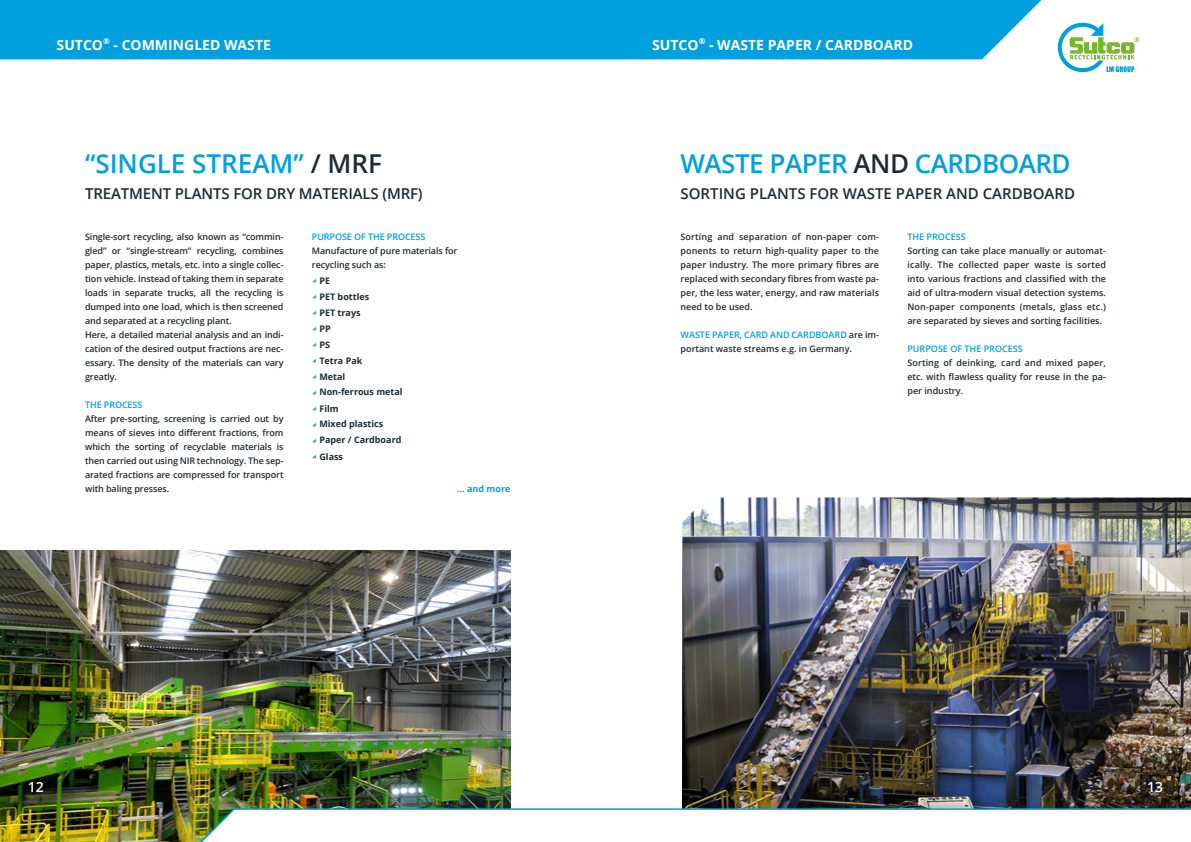
<style>
.page{position:relative;width:1191px;height:842px;background:#fff}
.page>*{position:absolute;margin:0;border:0;box-sizing:border-box;transform-origin:0 0}
.t1{font:600 26px "Open Sans";letter-spacing:-.02em;color:#00a0de}
.t2{font:600 26px "Open Sans";color:#00a0de}
.t3{font:600 15px "Open Sans";color:#1e2b33}
.t4{font:700 14px "Open Sans";color:#fff}
.t5{font:600 14px "Open Sans";color:#fff}
.t6{font:600 9px/14px "Open Sans";letter-spacing:-.01em;color:#1e2b33;text-align:justify}
.t7{font:700 9px/16px "Open Sans";color:#1e2b33}
.t8{font:600 9px "Open Sans";letter-spacing:-.005em;color:#00a0de}
.t9{font:700 9px "Open Sans";color:#00a0de}
.s1{color:#1e2b33}
.s2{font-family:"Sutco Aufzaehlung";font-weight:400;color:#00a0de}
.s3{color:#00a0de}
</style>
<div class="page">
<img style="left:682px;top:497px;width:509px;height:310px">
<img style="left:0;top:550px;width:510px;height:292px">
<div style="left:0;top:0;width:1041px;height:59px;background:#00a0de"></div>
<svg style="left:1057px;top:23px;width:82px;height:49px"></svg>
<svg style="left:169px;top:807px;width:1022px;height:35px"></svg>
<svg style="left:682px;top:497px;width:30px;height:49px"></svg>
<h3 class="t4" style="left:57px;top:35px;width:216px">SUTCO<sup>®</sup> - COMMINGLED WASTE</h3>
<h3 class="t4" style="left:652px;top:35px;width:262px">SUTCO<sup>®</sup> - WASTE PAPER / CARDBOARD</h3>
<h1 class="t2" style="left:85px;top:146px;width:298px">“SINGLE STREAM” <span class="s1">/ MRF</span></h1>
<h2 class="t3" style="left:85px;top:183px;width:339px">TREATMENT PLANTS FOR DRY MATERIALS (MRF)</h2>
<p class="t6" style="left:85px;top:229px;width:200px;text-align:left">Single-sort recycling, also known as “commin&shy;gled” or “single-stream” recycling, combines paper, plastics, metals, etc. into a single collec&shy;tion vehicle. Instead of taking them in separate loads in separate trucks, all the recycling is dumped into one load, which is then screened and separated at a recycling plant.<br>Here, a detailed material analysis and an indi&shy;cation of the desired output fractions are nec&shy;essary. The density of the materials can vary greatly.</p>
<p class="t8" style="left:85px;top:398px;width:59px">THE PROCESS</p>
<p class="t6" style="left:85px;top:411px;width:200px">After pre-sorting, screening is carried out by means of sieves into different fractions, from which the sorting of recyclable materials is then carried out using NIR technology. The sep&shy;arated fractions are compressed for transport with baling presses.</p>
<p class="t8" style="left:312px;top:230px;width:115px">PURPOSE OF THE PROCESS</p>
<p class="t6" style="left:312px;top:243px;width:147px">Manufacture of pure materials for recycling such as:</p>
<p class="t7" style="left:312px;top:272px;width:59px"><span class="s2">a</span> PE<br><span class="s2">a</span> PET bottles <span class="s2">a</span> PET trays<br><span class="s2">a</span> PP<br><span class="s2">a</span> PS<br><span class="s2">a</span> Tetra Pak <span class="s2">a</span> Metal</p>
<p class="t7" style="left:312px;top:383px;width:92px;line-height:17px"><span class="s2">a</span> Non-ferrous metal <span class="s2">a</span> Film</p>
<p class="t7" style="left:312px;top:415px;width:91px"><span class="s2">a</span> Mixed plastics<br><span class="s2">a</span> Paper / Cardboard</p>
<p class="t7" style="left:312px;top:448px;width:33px"><span class="s2">a</span> Glass</p>
<p class="t9" style="left:457px;top:482px;width:55px">... and more</p>
<h1 class="t1" style="left:680px;top:146px;width:391px">WASTE PAPER <span class="s1">AND</span> CARDBOARD</h1>
<h2 class="t3" style="left:680px;top:183px;width:396px">SORTING PLANTS FOR WASTE PAPER AND CARDBOARD</h2>
<p class="t6" style="left:680px;top:230px;width:200px">Sorting and separation of non-paper com&shy;ponents to return high-quality paper to the paper industry. The more primary fibres are replaced with secondary fibres from waste pa&shy;per, the less water, energy, and raw materials need to be used.</p>
<p class="t6" style="left:680px;top:328px;width:200px"><span class="s3">WASTE PAPER, CARD AND CARDBOARD</span> are im&shy;portant waste streams e.g. in Germany.</p>
<p class="t8" style="left:907px;top:231px;width:60px">THE PROCESS</p>
<p class="t6" style="left:907px;top:244px;width:200px">Sorting can take place manually or automat&shy;ically. The collected paper waste is sorted into various fractions and classified with the aid of ultra-modern visual detection systems.<br>Non-paper components (metals, glass etc.) are separated by sieves and sorting facilities.</p>
<p class="t8" style="left:907px;top:343px;width:117px">PURPOSE OF THE PROCESS</p>
<p class="t6" style="left:907px;top:356px;width:200px">Sorting of deinking, card and mixed paper, etc. with flawless quality for reuse in the pa&shy;per industry.</p>
<h3 class="t5" style="left:28px;top:777px;width:17px">12</h3>
<h3 class="t5" style="left:1147px;top:777px;width:17px">13</h3>
</div>
